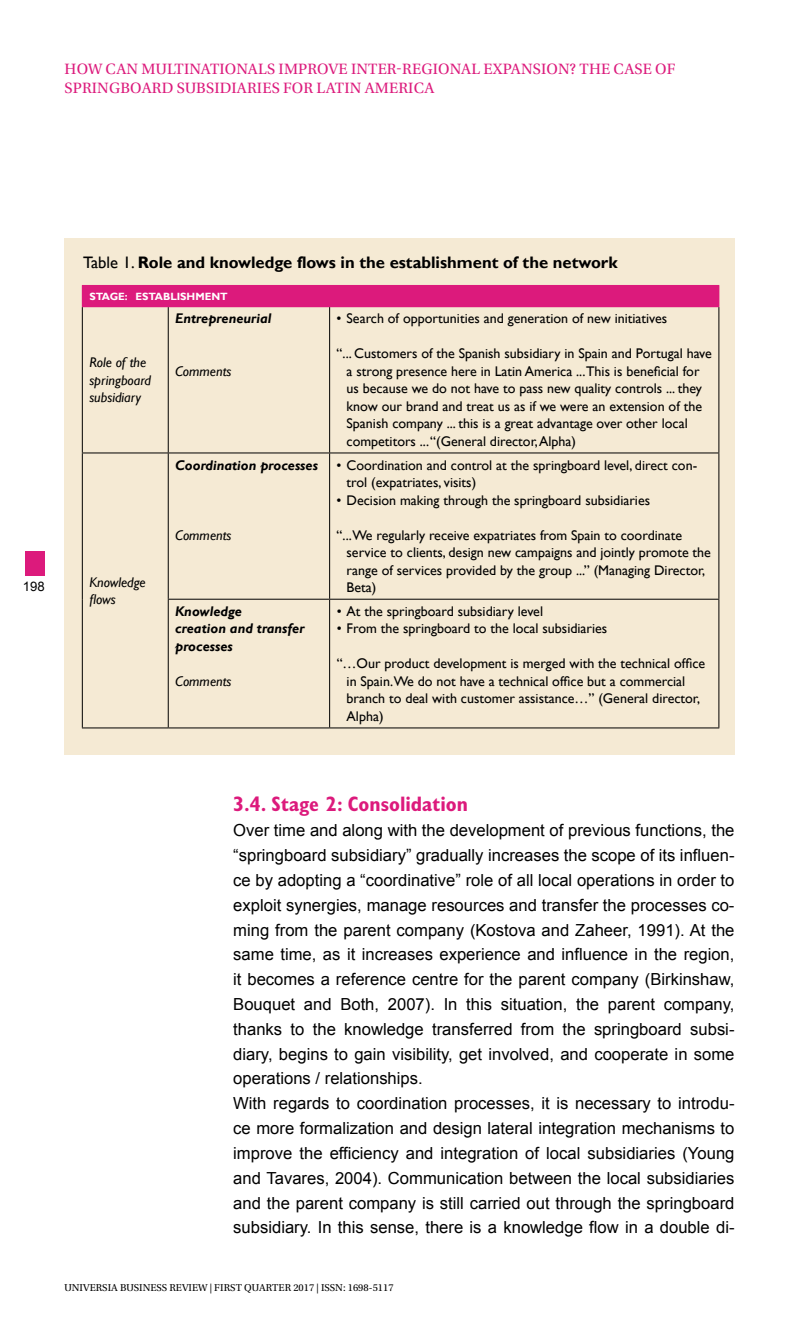
<style>
.page{position:relative;width:809px;height:1340px;background:#fff}
.page>*{position:absolute;margin:0;border:0;box-sizing:border-box;transform-origin:0 0}
.t1{font:700 condensed 21px "Gill Sans Std";color:#dc1a7c}
.t2{font:16.62px/24.8px "Arial";color:#000}
.t3{font:700 16.62px "Gill Sans";color:#000}
.t4{font:15.75px/18.9px "Utopia Std";letter-spacing:.01em;color:#dc1a7c}
.t5{font:14px/17.5px "Gill Sans";color:#000}
.t6{font:italic 700 14px/17.5px "Gill Sans";color:#000}
.t7{font:italic 14px/17.5px "Gill Sans";color:#000}
.t8{font:13.12px "Arial";color:#000}
.t9{font:10.5px "Utopia Std";color:#000}
.t10{font:700 10.5px "Gill Sans";color:#fff}
.s1{font-weight:400}
</style>
<div class="page">
<div style="left:25px;top:551px;width:20px;height:24px;background:#dc1a7c"></div>
<div style="left:64px;top:238px;width:670px;height:516px;background:#f5ead4"></div>
<div style="left:82px;top:285px;width:637px;height:22px;background:#dc1a7c"></div>
<hr style="left:168px;top:307px;width:1px;height:145px;background:#000">
<hr style="left:329px;top:307px;width:1px;height:145px;background:#000">
<hr style="left:718px;top:307px;width:1px;height:145px;background:#000">
<hr style="left:82px;top:452px;width:86px;height:1px;background:#000">
<hr style="left:82px;top:453px;width:1px;height:146px;background:#000">
<hr style="left:82px;top:599px;width:1px;height:128px;background:#000">
<hr style="left:168px;top:452px;width:161px;height:1px;background:#000">
<hr style="left:168px;top:453px;width:1px;height:145px;background:#000">
<hr style="left:168px;top:598px;width:161px;height:1px;background:#000">
<hr style="left:168px;top:599px;width:1px;height:128px;background:#000">
<hr style="left:168px;top:727px;width:161px;height:1px;background:#000">
<hr style="left:329px;top:452px;width:390px;height:1px;background:#000">
<hr style="left:329px;top:453px;width:1px;height:145px;background:#000">
<hr style="left:718px;top:453px;width:1px;height:145px;background:#000">
<hr style="left:329px;top:598px;width:390px;height:1px;background:#000">
<hr style="left:329px;top:599px;width:1px;height:128px;background:#000">
<hr style="left:718px;top:599px;width:1px;height:128px;background:#000">
<hr style="left:82px;top:727px;width:86px;height:1px;background:#000">
<hr style="left:329px;top:727px;width:390px;height:1px;background:#000">
<hr style="left:82px;top:307px;width:1px;height:145px;background:#000">
<p class="t4" style="left:65px;top:59px;width:612px">HOW CAN MULTINATIONALS IMPROVE INTER-REGIONAL EXPANSION? THE CASE OF<br>SPRINGBOARD SUBSIDIARIES FOR LATIN AMERICA</p>
<p class="t8" style="left:23px;top:577px;width:23px">198</p>
<p class="t3" style="left:83px;top:253px;width:536px"><span class="s1">Table 1.</span> Role and knowledge flows in the establishment of the network</p>
<p class="t10" style="left:89px;top:290px;width:140px">STAGE: ESTABLISHMENT</p>
<p class="t7" style="left:89px;top:354px;width:63px">Role of the springboard subsidiary</p>
<p class="t7" style="left:89px;top:573px;width:58px">Knowledge flows</p>
<p class="t6" style="left:175px;top:310px;width:98px">Entrepreneurial</p>
<p class="t7" style="left:175px;top:363px;width:58px">Comments</p>
<p class="t5" style="left:336px;top:310px;width:332px">• Search of opportunities and generation of new initiatives</p>
<p class="t5" style="left:346px;top:345px;width:367px;text-indent:-10px">“... Customers of the Spanish subsidiary in Spain and Portugal have a strong presence here in Latin America ...This is beneficial for us because we do not have to pass new quality controls ... they know our brand and treat us as if we were an extension of the Spanish company ... this is a great advantage over other local competitors ... “(General director, Alpha)</p>
<p class="t6" style="left:175px;top:456px;width:144px">Coordination processes</p>
<p class="t7" style="left:175px;top:526px;width:58px">Comments</p>
<p class="t5" style="left:346px;top:456px;width:352px;text-indent:-10px">• Coordination and control at the springboard level, direct con&shy;trol (expatriates, visits)</p>
<p class="t5" style="left:336px;top:491px;width:315px">• Decision making through the springboard subsidiaries</p>
<p class="t5" style="left:346px;top:526px;width:366px;text-indent:-10px">“...We regularly receive expatriates from Spain to coordinate service to clients, design new campaigns and jointly promote the range of services provided by the group ...” (Managing Director, Beta)</p>
<p class="t6" style="left:175px;top:603px;width:131px">Knowledge<br>creation and transfer processes</p>
<p class="t7" style="left:175px;top:672px;width:58px">Comments</p>
<p class="t5" style="left:336px;top:602px;width:208px">• At the springboard subsidiary level</p>
<p class="t5" style="left:336px;top:620px;width:272px">• From the springboard to the local subsidiaries</p>
<p class="t5" style="left:346px;top:655px;width:360px;text-indent:-10px">“…Our product development is merged with the technical office in Spain.We do not have a technical office but a commercial branch to deal with customer assistance…” (General director, Alpha)</p>
<p class="t1" style="left:233px;top:791px;width:236px">3.4. Stage 2: Consolidation</p>
<p class="t2" style="left:233px;top:818px;width:503px">Over time and along with the development of previous functions, the “springboard subsidiary” gradually increases the scope of its influen&shy;ce by adopting a “coordinative” role of all local operations in order to exploit synergies, manage resources and transfer the processes co&shy;ming from the parent company (Kostova and Zaheer, 1991). At the same time, as it increases experience and influence in the region, it becomes a reference centre for the parent company (Birkinshaw, Bouquet and Both, 2007). In this situation, the parent company, thanks to the knowledge transferred from the springboard subsi&shy;diary, begins to gain visibility, get involved, and cooperate in some operations / relationships.<br>With regards to coordination processes, it is necessary to introdu&shy;ce more formalization and design lateral integration mechanisms to improve the efficiency and integration of local subsidiaries (Young and Tavares, 2004). Communication between the local subsidiaries and the parent company is still carried out through the springboard subsidiary. In this sense, there is a knowledge flow in a double di-</p>
<p class="t9" style="left:64px;top:1281px;width:330px">UNIVERSIA BUSINESS REVIEW | FIRST QUARTER 2017 | ISSN: 1698-5117</p>
</div>
